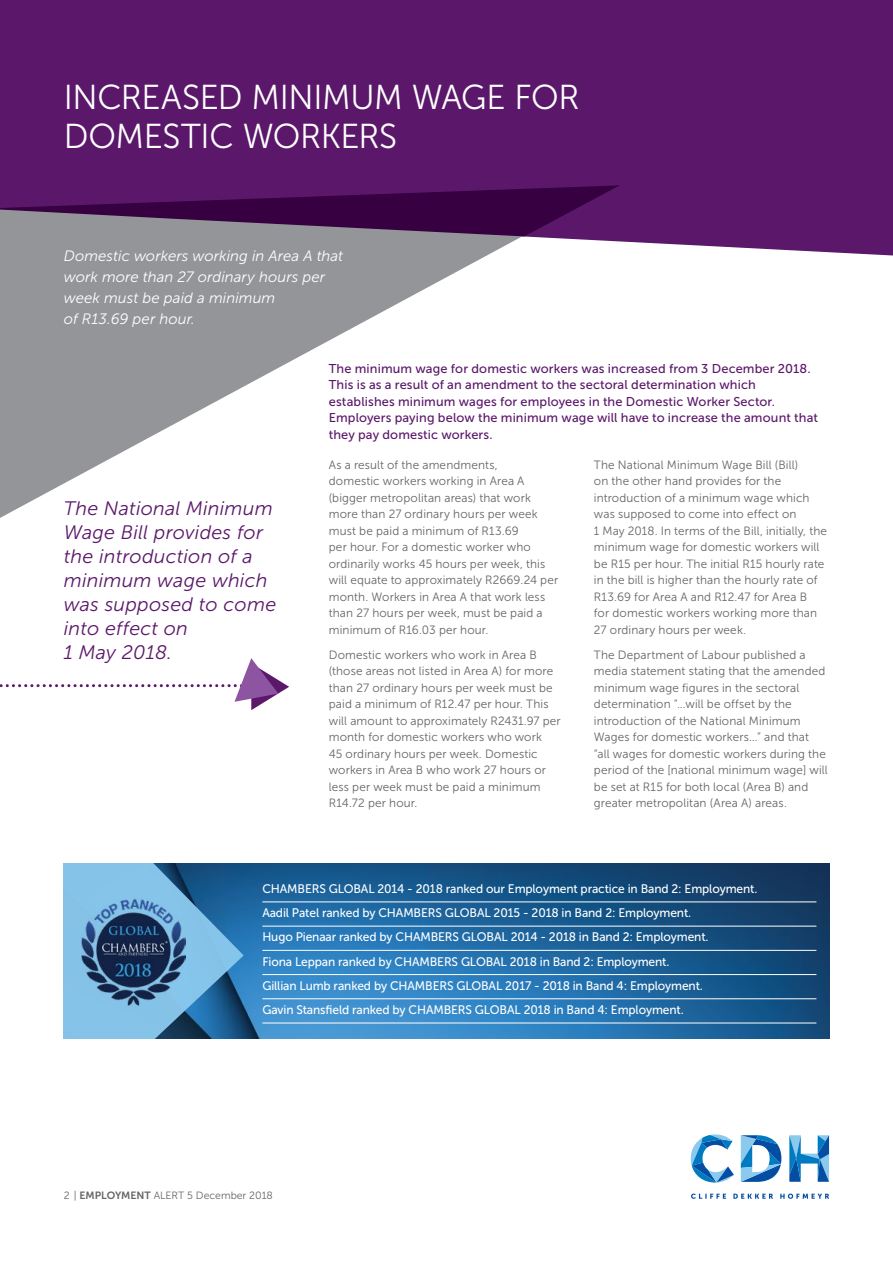
<style>
.page{position:relative;width:893px;height:1263px;background:#fff}
.page>*{position:absolute;margin:0;border:0;box-sizing:border-box;transform-origin:0 0}
.t1{font:34.5px/39px "Museo Sans 300";letter-spacing:-.01em;color:#fff}
.t2{font:italic 19.5px/24px "Museo Sans 300";letter-spacing:.01em;color:#5b186a}
.t3{font:italic 15px/21px "Museo Sans 300";letter-spacing:.005em;color:#fff}
.t4{font:12.75px/16.5px "Museo Sans 500";letter-spacing:.01em;color:#5b186a}
.t5{font:12.3px/24.2px "Museo Sans 500";letter-spacing:-.01em;color:#fff}
.t6{font:12px/16.5px "Museo Sans 300";letter-spacing:.01em;color:#636466}
.t7{font:10.5px "Museo Sans 300";color:#636466}
.s1{font-family:"Museo Sans 700"}
</style>
<div class="page">
<div style="left:0;top:0;width:893px;height:256px;background:#5b186a"></div>
<svg style="left:0;top:236px;width:524px;height:282px;fill:#95979a"></svg>
<svg style="left:0;top:185px;width:620px;height:51px;background:#552760"></svg>
<svg style="left:691px;top:1193px;width:138px;height:6px"></svg>
<svg style="left:789px;top:1135px;width:40px;height:47px"></svg>
<svg style="left:691px;top:1134px;width:43px;height:48px"></svg>
<svg style="left:741px;top:1135px;width:40px;height:47px"></svg>
<img style="left:244px;top:863px;width:585px;height:176px">
<svg style="left:64px;top:863px;width:180px;height:176px;background:#5b99c3"></svg>
<hr style="left:262px;top:901px;width:554px;height:1px;background:#fff">
<hr style="left:262px;top:926px;width:554px;height:1px;background:#fff">
<hr style="left:262px;top:950px;width:554px;height:1px;background:#fff">
<hr style="left:262px;top:974px;width:554px;height:1px;background:#fff">
<hr style="left:262px;top:998px;width:554px;height:1px;background:#fff">
<hr style="left:262px;top:1023px;width:554px;height:1px;background:#fff">
<img style="left:82px;top:898px;width:104px;height:109px">
<svg style="left:0;top:658px;width:289px;height:52px"></svg>
<h1 class="t1" style="left:64px;top:78px;width:517px">INCREASED MINIMUM WAGE FOR<br>DOMESTIC WORKERS</h1>
<p class="t3" style="left:64px;top:245px;width:281px">Domestic workers working in Area A that work more than 27 ordinary hours per week must be paid a minimum<br>of R13.69 per hour.</p>
<p class="t4" style="left:329px;top:360px;width:491px">The minimum wage for domestic workers was increased from 3 December 2018.<br>This is as a result of an amendment to the sectoral determination which establishes minimum wages for employees in the Domestic Worker Sector.<br>Employers paying below the minimum wage will have to increase the amount that they pay domestic workers.</p>
<h2 class="t2" style="left:64px;top:497px;width:214px">The National Minimum<br>Wage Bill provides for the introduction of a minimum wage which was supposed to come into effect on<br>1 May 2018.</h2>
<p class="t6" style="left:329px;top:457px;width:231px">As a result of the amendments,<br>domestic workers working in Area A (bigger metropolitan areas) that work more than 27 ordinary hours per week must be paid a minimum of R13.69<br>per hour. For a domestic worker who ordinarily works 45 hours per week, this will equate to approximately R2669.24 per month. Workers in Area A that work less than 27 hours per week, must be paid a minimum of R16.03 per hour.</p>
<p class="t6" style="left:329px;top:647px;width:233px">Domestic workers who work in Area B (those areas not listed in Area A) for more than 27 ordinary hours per week must be paid a minimum of R12.47 per hour. This will amount to approximately R2431.97 per month for domestic workers who work<br>45 ordinary hours per week. Domestic workers in Area B who work 27 hours or less per week must be paid a minimum R14.72 per hour.</p>
<p class="t6" style="left:594px;top:457px;width:235px">The National Minimum Wage Bill (Bill)<br>on the other hand provides for the introduction of a minimum wage which was supposed to come into effect on<br>1 May 2018. In terms of the Bill, initially, the minimum wage for domestic workers will be R15 per hour. The initial R15 hourly rate in the bill is higher than the hourly rate of R13.69 for Area A and R12.47 for Area B<br>for domestic workers working more than 27 ordinary hours per week.</p>
<p class="t6" style="left:594px;top:647px;width:235px">The Department of Labour published a media statement stating that the amended minimum wage figures in the sectoral determination “…will be offset by the introduction of the National Minimum Wages for domestic workers…” and that<br>“all wages for domestic workers during the period of the [national minimum wage] will be set at R15 for both local (Area B) and greater metropolitan (Area A) areas.</p>
<p class="t5" style="left:262px;top:877px;width:497px">CHAMBERS GLOBAL 2014 - 2018 ranked our Employment practice in Band 2: Employment.<br>Aadil Patel ranked by CHAMBERS GLOBAL 2015 - 2018 in Band 2: Employment.<br>Hugo Pienaar ranked by CHAMBERS GLOBAL 2014 - 2018 in Band 2: Employment.<br>Fiona Leppan ranked by CHAMBERS GLOBAL 2018 in Band 2: Employment.<br>Gillian Lumb ranked by CHAMBERS GLOBAL 2017 - 2018 in Band 4: Employment.<br>Gavin Stansfield ranked by CHAMBERS GLOBAL 2018 in Band 4: Employment.</p>
<p class="t7" style="left:64px;top:1190px;width:211px">2 | <span class="s1">EMPLOYMENT</span> ALERT 5 December 2018</p>
</div>
